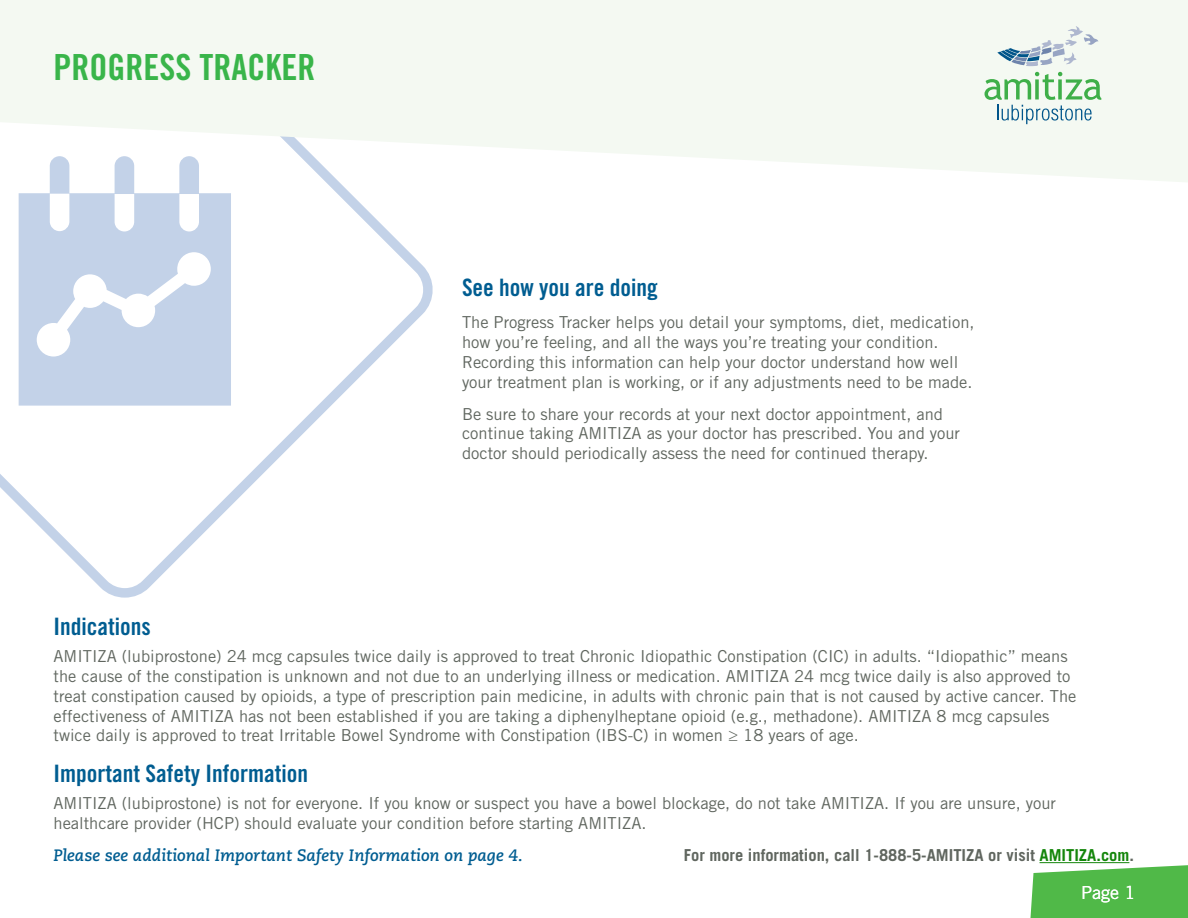
<style>
.page{position:relative;width:1188px;height:918px;background:#fff}
.page>*{position:absolute;margin:0;border:0;box-sizing:border-box;transform-origin:0 0}
.t1{font:36px "Trade Gothic LT Std Bd Cn 20";color:#39b54a}
.t2{font:24px "Trade Gothic LT Std Bd Cn 20";color:#005d91}
.t3{font:18px "Trade Gothic LT Std";color:#fff}
.t4{font:16.5px/20px "Trade Gothic LT Std";color:#60665f}
.t5{font:700 16.5px "Trade Gothic LT Std";color:#60665f}
.t6{font:italic 700 16.5px "Caecilia LT Std";color:#005d91}
.s1{color:#14860b}
</style>
<div class="page">
<svg style="left:1030px;top:865px;width:158px;height:53px;background:#60bf59"></svg>
<hr style="left:1040px;top:862px;width:89px;height:1px;background:#14860b">
<svg style="left:0;top:182px;width:433px;height:416px"></svg>
<svg style="left:19px;top:182px;width:212px;height:224px;fill:#c3d2e8"></svg>
<svg style="left:0;top:0;width:1188px;height:182px;fill:#f4f9f2"></svg>
<svg style="left:997px;top:26px;width:102px;height:40px"></svg>
<svg style="left:985px;top:72px;width:116px;height:52px"></svg>
<h1 class="t1" style="left:54px;top:45px;width:263px">PROGRESS TRACKER</h1>
<h2 class="t2" style="left:462px;top:273px;width:197px">See how you are doing</h2>
<p class="t4" style="left:462px;top:312px;width:514px">The Progress Tracker helps you detail your symptoms, diet, medication, how you’re feeling, and all the ways you’re treating your condition.<br>Recording this information can help your doctor understand how well your treatment plan is working, or if any adjustments need to be made.</p>
<p class="t4" style="left:462px;top:404px;width:500px">Be sure to share your records at your next doctor appointment, and continue taking AMITIZA as your doctor has prescribed. You and your doctor should periodically assess the need for continued therapy.</p>
<h2 class="t2" style="left:54px;top:611px;width:99px">Indications</h2>
<p class="t4" style="left:54px;top:646px;width:1024px">AMITIZA (lubiprostone) 24 mcg capsules twice daily is approved to treat Chronic Idiopathic Constipation (CIC) in adults. “Idiopathic” means the cause of the constipation is unknown and not due to an underlying illness or medication. AMITIZA 24 mcg twice daily is also approved to treat constipation caused by opioids, a type of prescription pain medicine, in adults with chronic pain that is not caused by active cancer. The effectiveness of AMITIZA has not been established if you are taking a diphenylheptane opioid (e.g., methadone). AMITIZA 8 mcg capsules twice daily is approved to treat Irritable Bowel Syndrome with Constipation (IBS-C) in women ≥ 18 years of age.</p>
<h2 class="t2" style="left:54px;top:759px;width:256px">Important Safety Information</h2>
<p class="t4" style="left:54px;top:793px;width:1004px">AMITIZA (lubiprostone) is not for everyone. If you know or suspect you have a bowel blockage, do not take AMITIZA. If you are unsure, your healthcare provider (HCP) should evaluate your condition before starting AMITIZA.</p>
<p class="t6" style="left:54px;top:846px;width:471px">Please see additional Important Safety Information on page 4.</p>
<p class="t5" style="left:684px;top:845px;width:452px">For more information, call 1-888-5-AMITIZA or visit <span class="s1">AMITIZA.com</span>.</p>
<p class="t3" style="left:1081px;top:882px;width:56px">Page 1</p>
</div>
